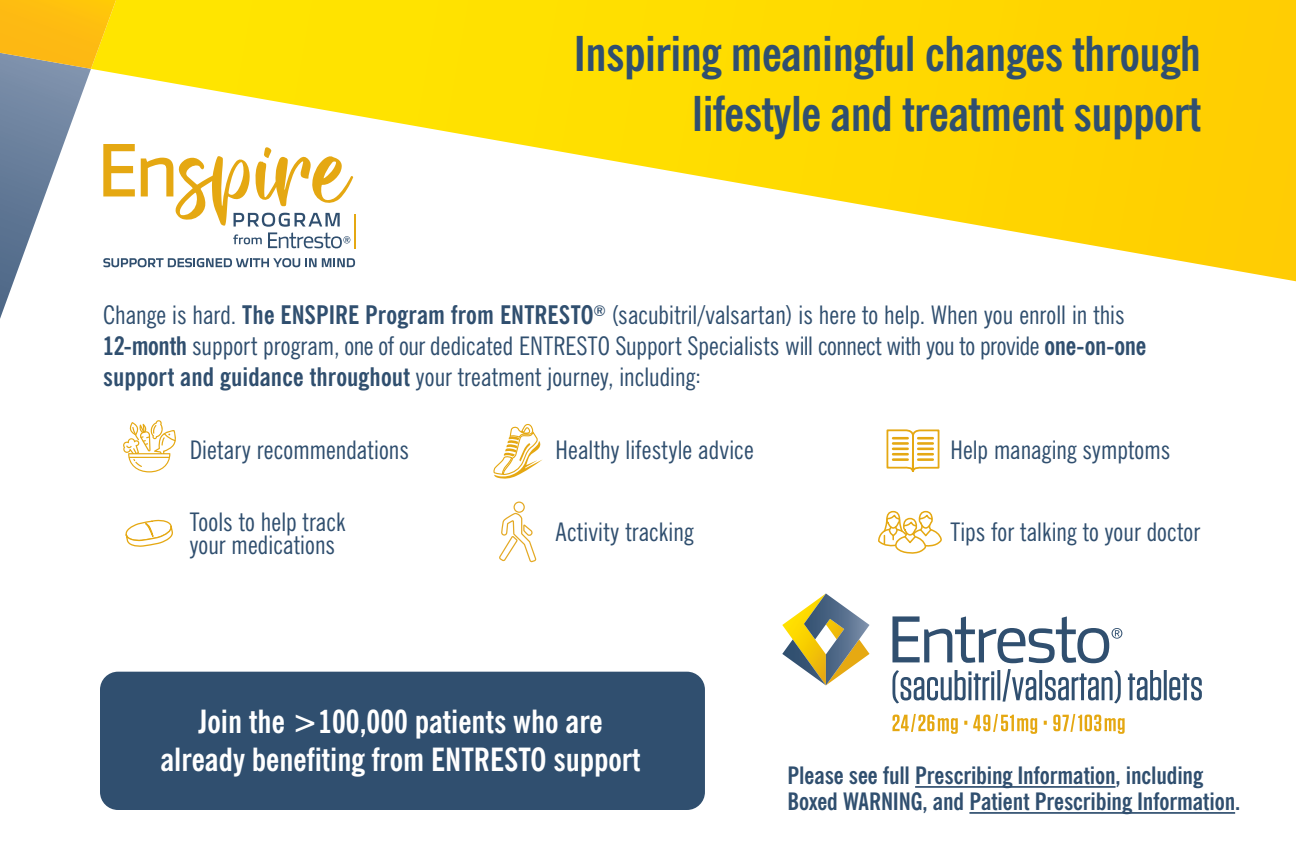
<style>
.page{position:relative;width:1296px;height:864px;background:#fff}
.page>*{position:absolute;margin:0;border:0;box-sizing:border-box;transform-origin:0 0}
.t1{font:700 condensed 48px/60px "News Gothic BT";letter-spacing:-.01em;color:#304f6f;text-align:right}
.t2{font:700 condensed 32px/38px "News Gothic BT";color:#fff;text-align:center}
.t3{font:condensed 25.6px/30.8px "News Gothic BT";letter-spacing:.005em;color:#304f6f}
.t4{font:700 condensed 24px/26px "News Gothic BT";letter-spacing:-.005em;color:#304f6f}
.s1{font-weight:700}
</style>
<div class="page">
<svg style="left:355px;top:0;width:941px;height:281px"></svg>
<svg style="left:123px;top:420px;width:53px;height:52px"></svg>
<hr style="left:129px;top:457px;width:41px;height:1px;background:#e5a812">
<svg style="left:493px;top:424px;width:49px;height:55px"></svg>
<svg style="left:886px;top:429px;width:54px;height:43px"></svg>
<hr style="left:918px;top:453px;width:15px;height:3px;background:#e5a812">
<hr style="left:918px;top:458px;width:15px;height:3px;background:#e5a812">
<svg style="left:125px;top:519px;width:48px;height:28px"></svg>
<svg style="left:499px;top:501px;width:38px;height:62px"></svg>
<svg style="left:878px;top:510px;width:64px;height:44px"></svg>
<div style="left:100px;top:672px;width:605px;height:138px;background:#304f6f;border-radius:18px"></div>
<svg style="left:892px;top:714px;width:233px;height:20px"></svg>
<svg style="left:892px;top:616px;width:310px;height:88px"></svg>
<svg style="left:782px;top:593px;width:88px;height:92px"></svg>
<svg style="left:0;top:0;width:355px;height:319px"></svg>
<hr style="left:915px;top:786px;width:201px;height:2px;background:#304f6f">
<hr style="left:969px;top:812px;width:266px;height:2px;background:#304f6f">
<h1 class="t1" style="left:574px;top:24px;width:629px">Inspiring meaningful changes through lifestyle and treatment support</h1>
<p class="t3" style="left:103px;top:299px;width:1045px">Change is hard. <span class="s1">The ENSPIRE Program from ENTRESTO</span><sup>®</sup> (sacubitril/valsartan) is here to help. When you enroll in this<br><span class="s1">12-month</span> support program, one of our dedicated ENTRESTO Support Specialists will connect with you to provide <span class="s1">one-on-one support and guidance throughout</span> your treatment journey, including:</p>
<p class="t3" style="left:190px;top:434px;width:221px">Dietary recommendations</p>
<p class="t3" style="left:556px;top:434px;width:200px">Healthy lifestyle advice</p>
<p class="t3" style="left:950px;top:434px;width:221px">Help managing symptoms</p>
<p class="t3" style="left:190px;top:509px;width:157px;line-height:23.8px">Tools to help track your medications</p>
<p class="t3" style="left:556px;top:516px;width:139px">Activity tracking</p>
<p class="t3" style="left:950px;top:516px;width:251px">Tips for talking to your doctor</p>
<p class="t2" style="left:160px;top:702px;width:481px">Join the &gt;100,000 patients who are already benefiting from ENTRESTO support</p>
<p class="t4" style="left:788px;top:762px;width:454px">Please see full Prescribing Information, including<br>Boxed WARNING, and Patient Prescribing Information.</p>
</div>
